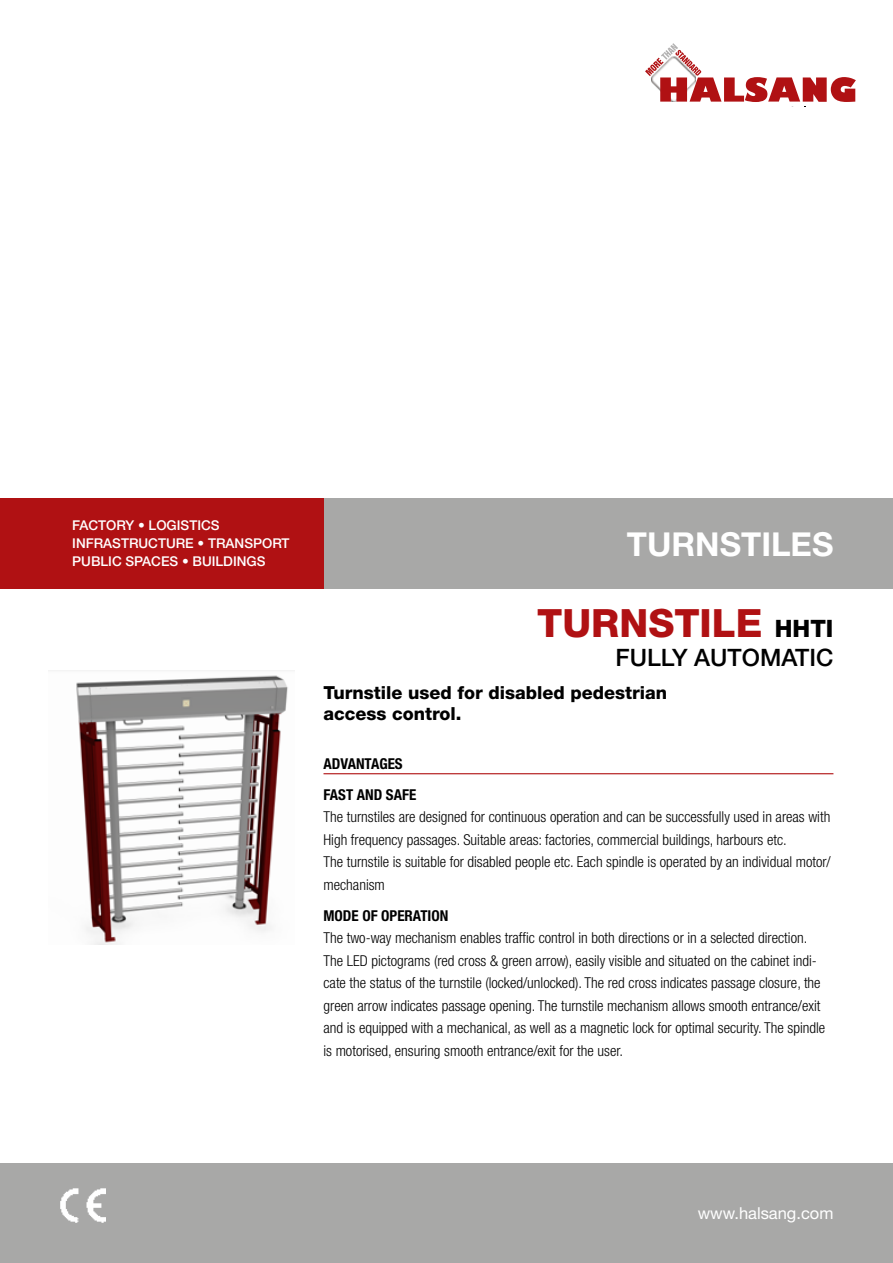
<style>
.page{position:relative;width:893px;height:1263px;background:#fff}
.page>*{position:absolute;margin:0;border:0;box-sizing:border-box;transform-origin:0 0}
.t1{font:800 39px "Helvetica Neue LT Std";color:#b01113}
.t2{font:700 33px "Helvetica Neue LT Std";color:#fff}
.t3{font:500 24px "Helvetica Neue LT Std";color:#000}
.t4{font:800 18px/21.6px "Helvetica Neue LT Std";color:#000}
.t5{font:16.5px "Helvetica Neue LT Std";color:#fff}
.t6{font:300 condensed 15px/22.5px "Helvetica Neue LT Std";color:#000}
.t7{font:700 condensed 15px/31px "Helvetica Neue LT Std";color:#000}
.t8{font:500 13.5px/18px "Helvetica Neue LT Std";color:#fff}
.s1{font-size:24px;color:#000}
</style>
<div class="page">
<div style="left:0;top:499px;width:893px;height:90px;background:#a8a8a7"></div>
<div style="left:0;top:499px;width:323px;height:90px;background:#b01113"></div>
<div style="left:0;top:1164px;width:893px;height:99px;background:#a8a8a7"></div>
<hr style="left:323px;top:773px;width:510px;height:1px;background:#b01113">
<img style="left:76px;top:675px;width:212px;height:269px">
<img style="left:60px;top:1188px;width:46px;height:35px">
<svg style="left:645px;top:43px;width:211px;height:64px"></svg>
<p class="t8" style="left:72px;top:516px;width:219px">FACTORY • LOGISTICS<br>INFRASTRUCTURE • TRANSPORT<br>PUBLIC SPACES • BUILDINGS</p>
<h2 class="t2" style="left:627px;top:523px;width:208px">TURNSTILES</h2>
<h1 class="t1" style="left:537px;top:600px;width:298px">TURNSTILE <span class="s1">HHTI</span></h1>
<h3 class="t3" style="left:616px;top:643px;width:219px">FULLY AUTOMATIC</h3>
<p class="t4" style="left:323px;top:681px;width:345px">Turnstile used for disabled pedestrian access control.</p>
<p class="t7" style="left:323px;top:748px;width:94px">ADVANTAGES<br>FAST AND SAFE</p>
<p class="t6" style="left:323px;top:806px;width:509px">The turnstiles are designed for continuous operation and can be successfully used in areas with High frequency passages. Suitable areas: factories, commercial buildings, harbours etc.<br>The turnstile is suitable for disabled people etc. Each spindle is operated by an individual motor/ mechanism</p>
<p class="t7" style="left:323px;top:900px;width:126px">MODE OF OPERATION</p>
<p class="t6" style="left:323px;top:927px;width:503px">The two-way mechanism enables traffic control in both directions or in a selected direction.<br>The LED pictograms (red cross &amp; green arrow), easily visible and situated on the cabinet indi&shy;cate the status of the turnstile (locked/unlocked). The red cross indicates passage closure, the green arrow indicates passage opening. The turnstile mechanism allows smooth entrance/exit and is equipped with a mechanical, as well as a magnetic lock for optimal security. The spindle is motorised, ensuring smooth entrance/exit for the user.</p>
<p class="t5" style="left:698px;top:1203px;width:137px">www.halsang.com</p>
</div>
